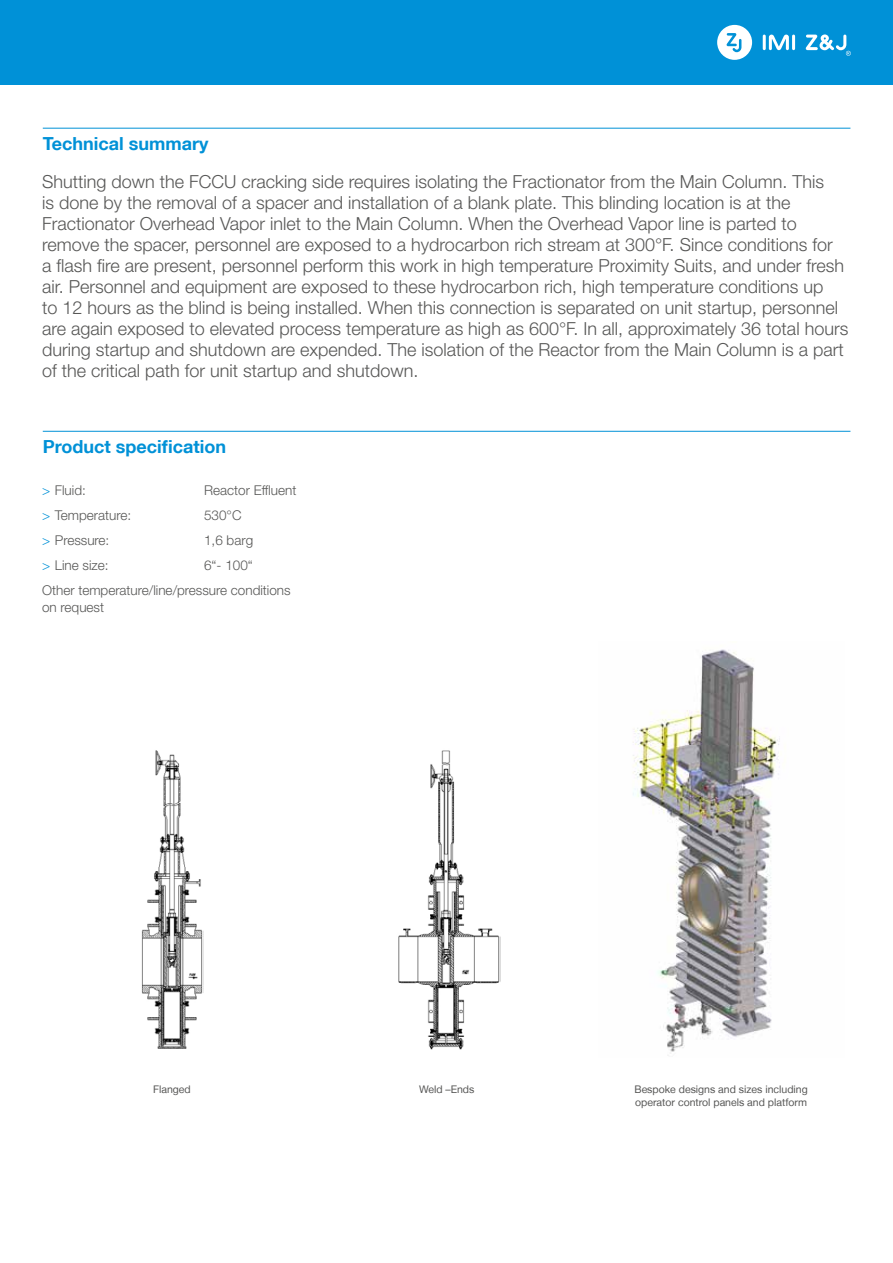
<style>
.page{position:relative;width:893px;height:1263px;background:#fff}
.page>*{position:absolute;margin:0;border:0;box-sizing:border-box;transform-origin:0 0}
.t1{font:300 18px/21px "Helvetica Neue LT Std";color:#575756}
.t2{font:700 18px "Helvetica Neue LT";color:#0091d7}
.t3{font:300 13.5px/25px "Helvetica Neue LT Std";color:#575756}
.t4{font:10.5px/13.5px "Helvetica Neue LT";color:#575756}
.s1{color:#0091d7}
</style>
<div class="page">
<div style="left:0;top:0;width:893px;height:85px;background:#0091d7"></div>
<hr style="left:763px;top:35px;width:3px;height:15px;background:#fff;border-radius:2px">
<hr style="left:792px;top:35px;width:3px;height:15px;background:#fff;border-radius:2px">
<svg style="left:769px;top:35px;width:20px;height:15px"></svg>
<svg style="left:717px;top:25px;width:35px;height:35px"></svg>
<svg style="left:806px;top:34px;width:45px;height:22px"></svg>
<hr style="left:43px;top:431px;width:807px;height:1px;background:#0091d7">
<img style="left:141px;top:750px;width:63px;height:299px">
<img style="left:398px;top:750px;width:102px;height:299px">
<img style="left:633px;top:649px;width:147px;height:407px">
<hr style="left:43px;top:128px;width:807px;height:1px;background:#0091d7">
<p class="t2" style="left:43px;top:132px;width:167px">Technical summary</p>
<p class="t1" style="left:42px;top:171px;width:808px">Shutting down the FCCU cracking side requires isolating the Fractionator from the Main Column. This<br>is done by the removal of a spacer and installation of a blank plate. This blinding location is at the Fractionator Overhead Vapor inlet to the Main Column. When the Overhead Vapor line is parted to remove the spacer, personnel are exposed to a hydrocarbon rich stream at 300°F. Since conditions for<br>a flash fire are present, personnel perform this work in high temperature Proximity Suits, and under fresh air. Personnel and equipment are exposed to these hydrocarbon rich, high temperature conditions up<br>to 12 hours as the blind is being installed. When this connection is separated on unit startup, personnel are again exposed to elevated process temperature as high as 600°F. In all, approximately 36 total hours during startup and shutdown are expended. The isolation of the Reactor from the Main Column is a part of the critical path for unit startup and shutdown.</p>
<p class="t2" style="left:43px;top:435px;width:185px">Product specification</p>
<p class="t3" style="left:42px;top:478px;width:45px"><span class="s1">&gt;</span> Fluid:</p>
<p class="t3" style="left:204px;top:478px;width:94px">Reactor Effluent</p>
<p class="t3" style="left:42px;top:503px;width:91px"><span class="s1">&gt;</span> Temperature:</p>
<p class="t3" style="left:204px;top:503px;width:39px">530°C</p>
<p class="t3" style="left:42px;top:528px;width:69px"><span class="s1">&gt;</span> Pressure:</p>
<p class="t3" style="left:204px;top:528px;width:51px">1,6 barg</p>
<p class="t3" style="left:42px;top:553px;width:68px"><span class="s1">&gt;</span> Line size:</p>
<p class="t3" style="left:42px;top:553px;width:250px;text-indent:162px">6“- 100“<br>Other temperature/line/pressure conditions</p>
<p class="t3" style="left:42px;top:594px;width:64px">on request</p>
<p class="t4" style="left:153px;top:1082px;width:39px">Flanged</p>
<p class="t4" style="left:419px;top:1082px;width:57px">Weld –Ends</p>
<p class="t4" style="left:634px;top:1082px;width:175px">Bespoke designs and sizes including operator control panels and platform</p>
</div>
